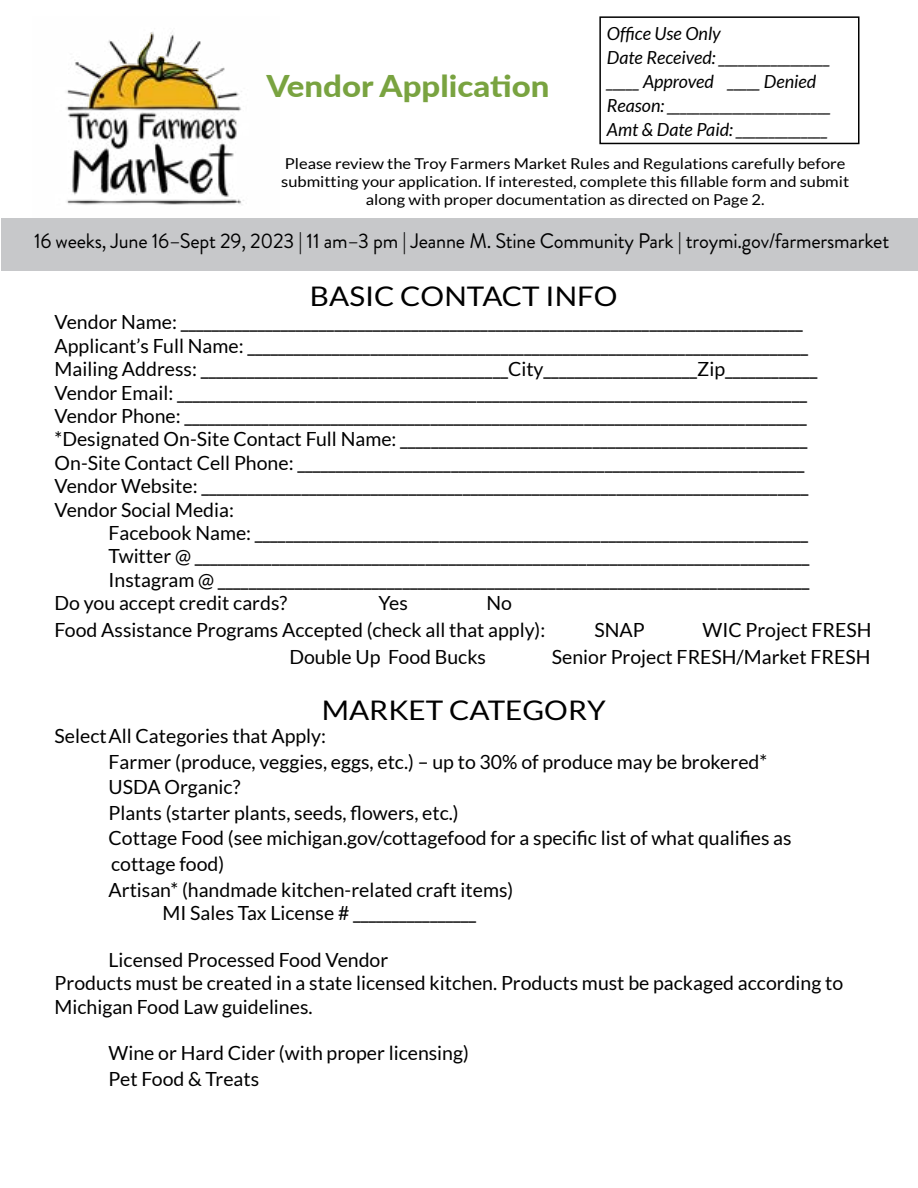
<style>
.page{position:relative;width:918px;height:1188px;background:#fff}
.page>*{position:absolute;margin:0;border:0;box-sizing:border-box;transform-origin:0 0}
.t1{font:800 30px "Lato";color:#79a340;scale:1.1 1}
.t2{font:27px "Lato";color:#000;scale:1.1 1}
.t3{font:21px "Brandon Grotesque";letter-spacing:-.01em;color:#000}
.t4{font:19.5px/23.4px "Lato";color:#000}
.t5{font:italic 18px/24px "Lato";color:#000}
.t6{font:15px/18px "Lato";color:#000;text-align:center;scale:1.1 1}
</style>
<div class="page">
<img style="left:66px;top:31px;width:178px;height:174px">
<div style="left:1px;top:218px;width:917px;height:53px;background:#c7c8ca"></div>
<div style="left:599px;top:16px;width:261px;height:128px;border:2px solid #000"></div>
<h1 class="t1" style="left:266px;top:64px;width:259px">Vendor Application</h1>
<p class="t5" style="left:607px;top:22px;width:226px">Office Use Only<br>Date Received: _________________ _____ Approved _____ Denied<br>Reason: _________________________<br>Amt &amp; Date Paid: ______________</p>
<p class="t6" style="left:281px;top:154px;width:518px">Please review the Troy Farmers Market Rules and Regulations carefully before submitting your application. If interested, complete this fillable form and submit along with proper documentation as directed on Page 2.</p>
<p class="t3" style="left:34px;top:227px;width:857px">16 weeks, June 16–Sept 29, 2023 | 11 am–3 pm | Jeanne M. Stine Community Park | troymi.gov/farmersmarket</p>
<h2 class="t2" style="left:310px;top:281px;width:281px">BASIC CONTACT INFO</h2>
<p class="t4" style="left:55px;top:311px;width:764px">Vendor Name: _________________________________________________________________________________ Applicant’s Full Name: _________________________________________________________________________ Mailing Address: ________________________________________City____________________Zip____________ Vendor Email: __________________________________________________________________________________ Vendor Phone: _________________________________________________________________________________ *Designated On-Site Contact Full Name: _____________________________________________________ On-Site Contact Cell Phone: __________________________________________________________________ Vendor Website: _______________________________________________________________________________ Vendor Social Media:</p>
<p class="t4" style="left:109px;top:521px;width:701px">Facebook Name: ________________________________________________________________________</p>
<p class="t4" style="left:109px;top:545px;width:702px">Twitter @ ________________________________________________________________________________</p>
<p class="t4" style="left:109px;top:568px;width:702px">Instagram @ _____________________________________________________________________________</p>
<p class="t4" style="left:55px;top:591px;width:234px">Do you accept credit cards?</p>
<p class="t4" style="left:379px;top:591px;width:31px">Yes</p>
<p class="t4" style="left:55px;top:590px;width:492px;line-height:27px;text-indent:432px">No<br>Food Assistance Programs Accepted (check all that apply):</p>
<p class="t4" style="left:595px;top:618px;width:52px">SNAP</p>
<p class="t4" style="left:703px;top:618px;width:170px">WIC Project FRESH</p>
<p class="t4" style="left:289px;top:645px;width:198px">Double Up Food Bucks</p>
<p class="t4" style="left:552px;top:645px;width:320px">Senior Project FRESH/Market FRESH</p>
<h2 class="t2" style="left:322px;top:695px;width:260px">MARKET CATEGORY</h2>
<p class="t4" style="left:109px;top:724px;width:685px;line-height:25.5px;text-indent:-54px">SelectAll Categories that Apply:<br>Farmer (produce, veggies, eggs, etc.) – up to 30% of produce may be brokered* USDA Organic?<br>Plants (starter plants, seeds, flowers, etc.)<br>Cottage Food (see michigan.gov/cottagefood for a specific list of what qualifies as cottage food)<br>Artisan* (handmade kitchen-related craft items)</p>
<p class="t4" style="left:163px;top:901px;width:315px">MI Sales Tax License # ________________</p>
<p class="t4" style="left:55px;top:948px;width:790px;text-indent:54px">Licensed Processed Food Vendor<br>Products must be created in a state licensed kitchen. Products must be packaged according to<br>Michigan Food Law guidelines.</p>
<p class="t4" style="left:109px;top:1040px;width:362px;line-height:25.5px">Wine or Hard Cider (with proper licensing)<br>Pet Food &amp; Treats</p>
</div>
